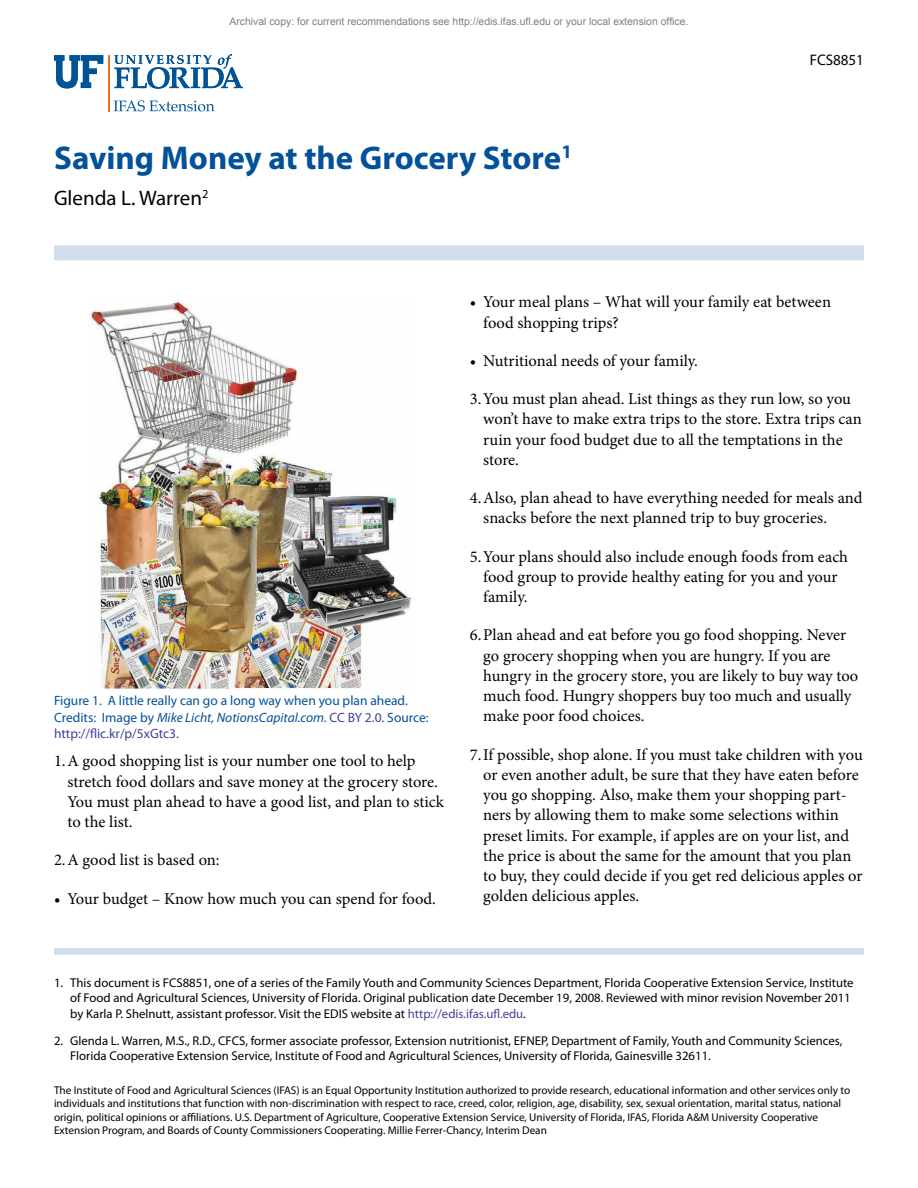
<style>
.page{position:relative;width:918px;height:1188px;background:#fff}
.page>*{position:absolute;margin:0;border:0;box-sizing:border-box;transform-origin:0 0}
.t1{font:700 33px "Myriad Pro";color:#03519a}
.t2{font:21px "Myriad Pro";color:#000}
.t3{font:16.5px/20.2px "Minion Pro";letter-spacing:-.005em;color:#000}
.t4{font:15.3px "Myriad Pro";color:#000}
.t5{font:13.5px/16.5px "Myriad Pro";color:#03519a}
.t6{font:12.75px/15.3px "Myriad Pro";color:#000}
.t7{font:11.25px/13.5px "Myriad Pro";color:#000}
.t8{font:10.35px "Arial";color:#808080}
.s1{font-style:italic}
.s2{color:#414099}
</style>
<div class="page">
<hr style="left:108px;top:55px;width:2px;height:56px;background:#f36f21">
<svg style="left:114px;top:54px;width:129px;height:35px"></svg>
<svg style="left:54px;top:55px;width:49px;height:33px"></svg>
<svg style="left:114px;top:100px;width:101px;height:11px"></svg>
<div style="left:54px;top:245px;width:810px;height:15px;background:#d0ddea"></div>
<div style="left:54px;top:948px;width:810px;height:7px;background:#d0ddea"></div>
<img style="left:88px;top:299px;width:324px;height:391px">
<p class="t8" style="left:230px;top:15px;width:460px">Archival copy: for current recommendations see http://edis.ifas.ufl.edu or your local extension office.</p>
<h1 class="t1" style="left:54px;top:136px;width:520px">Saving Money at the Grocery Store<sup>1</sup></h1>
<p class="t2" style="left:54px;top:185px;width:156px">Glenda L. Warren<sup>2</sup></p>
<p class="t4" style="left:810px;top:51px;width:56px">FCS8851</p>
<p class="t5" style="left:54px;top:692px;width:376px">Figure 1. A little really can go a long way when you plan ahead.<br>Credits: Image by <span class="s1">Mike Licht, NotionsCapital.com.</span> <span class="s2">CC BY 2.0</span>. Source: <span class="s2">http://flic.kr/p/5xGtc3</span>.</p>
<p class="t3" style="left:67px;top:751px;width:378px;text-indent:-13px">1.A good shopping list is your number one tool to help stretch food dollars and save money at the grocery store.<br>You must plan ahead to have a good list, and plan to stick to the list.</p>
<p class="t3" style="left:54px;top:850px;width:167px">2.A good list is based on:</p>
<p class="t3" style="left:54px;top:888px;width:384px">• Your budget – Know how much you can spend for food.</p>
<p class="t3" style="left:483px;top:292px;width:349px;text-indent:-13px">• Your meal plans – What will your family eat between food shopping trips?</p>
<p class="t3" style="left:470px;top:351px;width:230px">• Nutritional needs of your family.</p>
<p class="t3" style="left:483px;top:389px;width:380px;text-indent:-13px">3.You must plan ahead. List things as they run low, so you won’t have to make extra trips to the store. Extra trips can ruin your food budget due to all the temptations in the store.</p>
<p class="t3" style="left:483px;top:488px;width:381px;text-indent:-13px">4.Also, plan ahead to have everything needed for meals and snacks before the next planned trip to buy groceries.</p>
<p class="t3" style="left:483px;top:546px;width:366px;text-indent:-13px">5.Your plans should also include enough foods from each food group to provide healthy eating for you and your family.</p>
<p class="t3" style="left:483px;top:625px;width:377px;text-indent:-13px">6.Plan ahead and eat before you go food shopping. Never go grocery shopping when you are hungry. If you are hungry in the grocery store, you are likely to buy way too much food. Hungry shoppers buy too much and usually make poor food choices.</p>
<p class="t3" style="left:483px;top:744px;width:381px;text-indent:-13px">7.If possible, shop alone. If you must take children with you or even another adult, be sure that they have eaten before you go shopping. Also, make them your shopping part&shy;ners by allowing them to make some selections within preset limits. For example, if apples are on your list, and the price is about the same for the amount that you plan to buy, they could decide if you get red delicious apples or golden delicious apples.</p>
<p class="t6" style="left:70px;top:975px;width:785px;text-indent:-16px">1. This document is FCS8851, one of a series of the Family Youth and Community Sciences Department, Florida Cooperative Extension Service, Institute of Food and Agricultural Sciences, University of Florida. Original publication date December 19, 2008. Reviewed with minor revision November 2011 by Karla P. Shelnutt, assistant professor. Visit the EDIS website at <span class="s2">http://edis.ifas.ufl.edu</span>.</p>
<p class="t6" style="left:70px;top:1033px;width:774px;text-indent:-16px">2. Glenda L. Warren, M.S., R.D., CFCS, former associate professor, Extension nutritionist, EFNEP, Department of Family, Youth and Community Sciences,<br>Florida Cooperative Extension Service, Institute of Food and Agricultural Sciences, University of Florida, Gainesville 32611.</p>
<p class="t7" style="left:54px;top:1083px;width:798px">The Institute of Food and Agricultural Sciences (IFAS) is an Equal Opportunity Institution authorized to provide research, educational information and other services only to individuals and institutions that function with non-discrimination with respect to race, creed, color, religion, age, disability, sex, sexual orientation, marital status, national origin, political opinions or affiliations. U.S. Department of Agriculture, Cooperative Extension Service, University of Florida, IFAS, Florida A&amp;M University Cooperative Extension Program, and Boards of County Commissioners Cooperating. Millie Ferrer-Chancy, Interim Dean</p>
</div>
